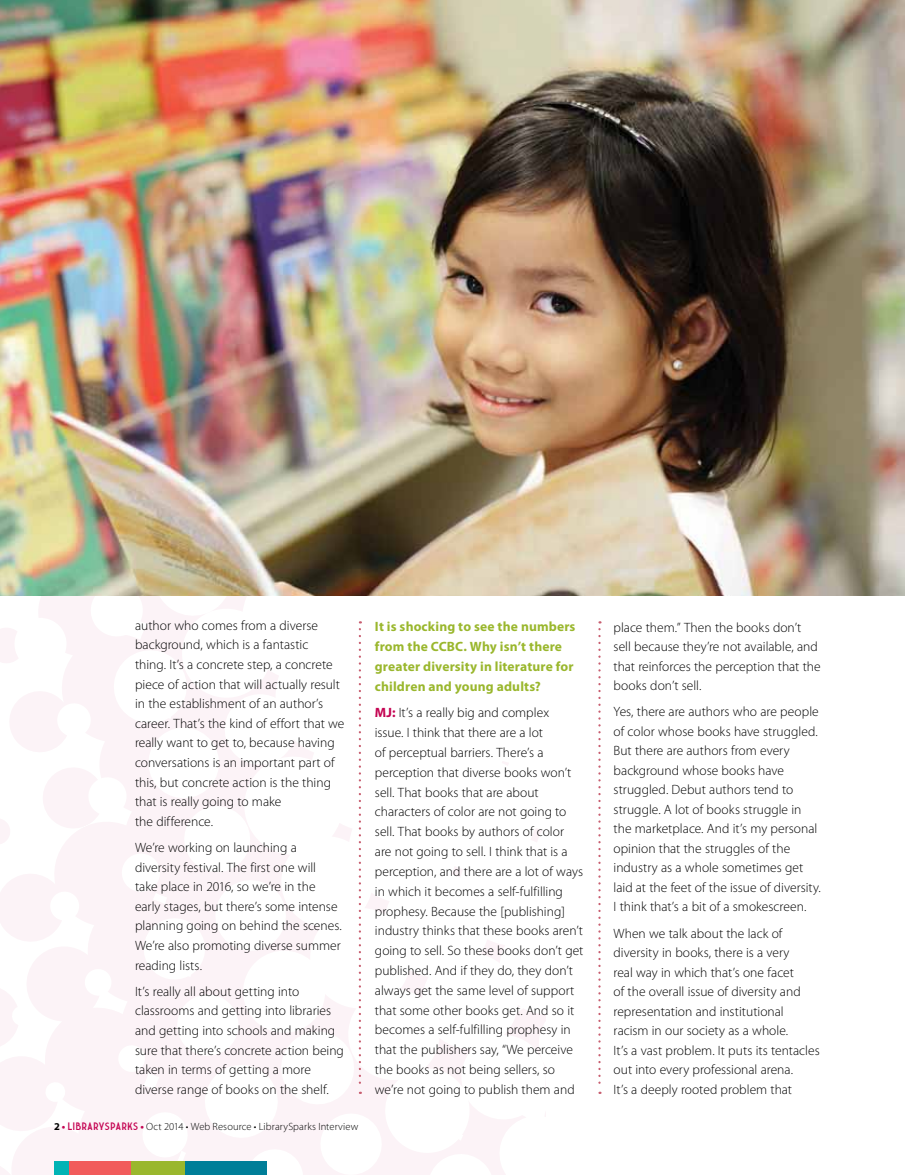
<style>
.page{position:relative;width:905px;height:1175px;background:#fff}
.page>*{position:absolute;margin:0;border:0;box-sizing:border-box;transform-origin:0 0}
.t1{font:300 13.5px/19.5px "Myriad Pro";color:#000}
.t2{font:700 13.5px/19.8px "Myriad Pro";letter-spacing:.01em;color:#9ab72d}
.t3{font:300 10.5px "Myriad Pro";letter-spacing:.01em;color:#000}
.s1{font-weight:700}
.s2{font-weight:700;color:#c40452}
.s3{font-family:"Market Deco";font-weight:400;color:#c40452}
</style>
<div class="page">
<svg style="left:0;top:595px;width:545px;height:579px"></svg>
<svg style="left:359px;top:629px;width:2px;height:465px"></svg>
<svg style="left:598px;top:629px;width:2px;height:465px"></svg>
<div style="left:184px;top:1161px;width:83px;height:13px;background:#007e98"></div>
<div style="left:130px;top:1161px;width:55px;height:13px;background:#9ab72d"></div>
<div style="left:68px;top:1161px;width:62px;height:13px;background:#f15b5b"></div>
<div style="left:54px;top:1161px;width:14px;height:13px;background:#00b3b5"></div>
<img style="left:0;top:0;width:904px;height:595px">
<p class="t1" style="left:135px;top:615px;width:211px">author who comes from a diverse background, which is a fantastic<br>thing. It’s a concrete step, a concrete piece of action that will actually result in the establishment of an author’s career. That’s the kind of effort that we really want to get to, because having conversations is an important part of this, but concrete action is the thing that is really going to make<br>the difference.</p>
<p class="t1" style="left:135px;top:837px;width:208px">We’re working on launching a diversity festival. The first one will take place in 2016, so we’re in the early stages, but there’s some intense planning going on behind the scenes.<br>We’re also promoting diverse summer reading lists.</p>
<p class="t1" style="left:135px;top:981px;width:210px">It’s really all about getting into classrooms and getting into libraries and getting into schools and making sure that there’s concrete action being taken in terms of getting a more diverse range of books on the shelf.</p>
<p class="t3" style="left:54px;top:1120px;width:306px"><span class="s1">2</span> <span class="s2">•</span> <span class="s3">LIBRARYSPARKS</span> <span class="s2">•</span> Oct 2014 • Web Resource • LibrarySparks Interview</p>
<p class="t2" style="left:375px;top:616px;width:202px">It is shocking to see the numbers from the CCBC. Why isn’t there greater diversity in literature for children and young adults?</p>
<p class="t1" style="left:375px;top:703px;width:210px"><span class="s2">MJ:</span> It’s a really big and complex<br>issue. I think that there are a lot<br>of perceptual barriers. There’s a perception that diverse books won’t sell. That books that are about characters of color are not going to sell. That books by authors of color are not going to sell. I think that is a perception, and there are a lot of ways in which it becomes a self-fulfilling prophesy. Because the [publishing] industry thinks that these books aren’t going to sell. So these books don’t get published. And if they do, they don’t always get the same level of support that some other books get. And so it becomes a self-fulfilling prophesy in that the publishers say, “We perceive the books as not being sellers, so we’re not going to publish them and</p>
<p class="t1" style="left:613px;top:617px;width:209px">place them.” Then the books don’t sell because they’re not available, and that reinforces the perception that the books don’t sell.</p>
<p class="t1" style="left:613px;top:702px;width:209px">Yes, there are authors who are people of color whose books have struggled.<br>But there are authors from every background whose books have struggled. Debut authors tend to struggle. A lot of books struggle in the marketplace. And it’s my personal opinion that the struggles of the industry as a whole sometimes get laid at the feet of the issue of diversity.<br>I think that’s a bit of a smokescreen.</p>
<p class="t1" style="left:613px;top:923px;width:208px">When we talk about the lack of diversity in books, there is a very<br>real way in which that’s one facet<br>of the overall issue of diversity and representation and institutional racism in our society as a whole.<br>It’s a vast problem. It puts its tentacles out into every professional arena.<br>It’s a deeply rooted problem that</p>
</div>
